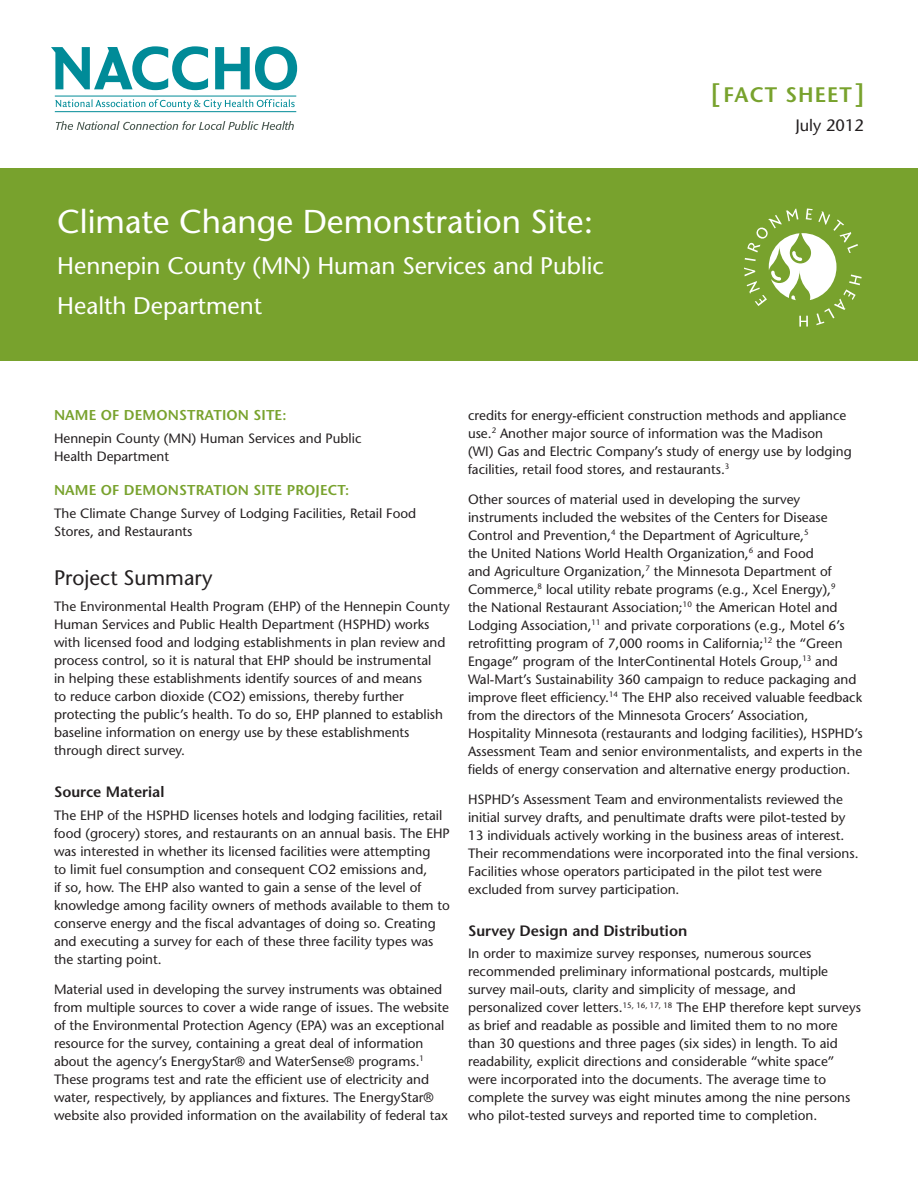
<style>
.page{position:relative;width:918px;height:1188px;background:#fff}
.page>*{position:absolute;margin:0;border:0;box-sizing:border-box;transform-origin:0 0}
.t1{font:33px "Stone Sans";color:#fff}
.t2{font:24px/40.5px "Stone Sans";color:#fff}
.A{font:21px "Stone Sans";color:#231f20}
.t3{font:600 21px "Stone Sans";letter-spacing:.05em;color:#78a22d}
.t4{font:16.5px "Stone Sans";color:#231f20}
.B{font:600 15px "Stone Sans";color:#231f20}
.C{font:600 14.25px "Stone Sans";letter-spacing:.01em;color:#78a22d}
.body_copy{font:13.5px/18px "Stone Sans";color:#231f20}
.s1{font-size:25.5px}
</style>
<div class="page">
<div style="left:0;top:168px;width:918px;height:193px;background:#78a22d"></div>
<svg style="left:56px;top:121px;width:238px;height:9px"></svg>
<svg style="left:51px;top:46px;width:157px;height:44px"></svg>
<svg style="left:215px;top:46px;width:82px;height:44px"></svg>
<svg style="left:55px;top:99px;width:240px;height:10px"></svg>
<hr style="left:55px;top:96px;width:241px;height:1px;background:#008b98">
<hr style="left:55px;top:111px;width:241px;height:1px;background:#008b98">
<svg style="left:744px;top:208px;width:118px;height:119px"></svg>
<p class="t1" style="left:57px;top:202px;width:537px">Climate Change Demonstration Site:</p>
<p class="t2" style="left:57px;top:245px;width:548px">Hennepin County (MN) Human Services and Public<br>Health Department</p>
<p class="t3" style="left:711px;top:82px;width:154px"><span class="s1">[</span> FACT SHEET<span class="s1">]</span></p>
<p class="t4" style="left:795px;top:115px;width:70px">July 2012</p>
<p class="C" style="left:54px;top:407px;width:234px">NAME OF DEMONSTRATION SITE:</p>
<p class="body_copy" style="left:54px;top:429px;width:309px">Hennepin County (MN) Human Services and Public<br>Health Department</p>
<p class="C" style="left:54px;top:482px;width:297px">NAME OF DEMONSTRATION SITE PROJECT:</p>
<p class="body_copy" style="left:54px;top:504px;width:364px">The Climate Change Survey of Lodging Facilities, Retail Food<br>Stores, and Restaurants</p>
<p class="A" style="left:54px;top:565px;width:160px">Project Summary</p>
<p class="body_copy" style="left:54px;top:598px;width:397px">The Environmental Health Program (EHP) of the Hennepin County Human Services and Public Health Department (HSPHD) works with licensed food and lodging establishments in plan review and process control, so it is natural that EHP should be instrumental<br>in helping these establishments identify sources of and means<br>to reduce carbon dioxide (CO2) emissions, thereby further protecting the public’s health. To do so, EHP planned to establish baseline information on energy use by these establishments through direct survey.</p>
<p class="B" style="left:54px;top:783px;width:112px">Source Material</p>
<p class="body_copy" style="left:54px;top:806px;width:397px">The EHP of the HSPHD licenses hotels and lodging facilities, retail food (grocery) stores, and restaurants on an annual basis. The EHP was interested in whether its licensed facilities were attempting<br>to limit fuel consumption and consequent CO2 emissions and,<br>if so, how. The EHP also wanted to gain a sense of the level of knowledge among facility owners of methods available to them to conserve energy and the fiscal advantages of doing so. Creating and executing a survey for each of these three facility types was the starting point.</p>
<p class="body_copy" style="left:54px;top:980px;width:396px">Material used in developing the survey instruments was obtained from multiple sources to cover a wide range of issues. The website of the Environmental Protection Agency (EPA) was an exceptional resource for the survey, containing a great deal of information about the agency’s EnergyStar® and WaterSense® programs.<sup>1<br></sup>These programs test and rate the efficient use of electricity and water, respectively, by appliances and fixtures. The EnergyStar® website also provided information on the availability of federal tax</p>
<p class="body_copy" style="left:468px;top:406px;width:385px">credits for energy-efficient construction methods and appliance use.<sup>2</sup> Another major source of information was the Madison (WI) Gas and Electric Company’s study of energy use by lodging facilities, retail food stores, and restaurants.<sup>3</sup></p>
<p class="body_copy" style="left:468px;top:490px;width:396px">Other sources of material used in developing the survey instruments included the websites of the Centers for Disease Control and Prevention,<sup>4</sup> the Department of Agriculture,<sup>5<br></sup>the United Nations World Health Organization,<sup>6</sup> and Food<br>and Agriculture Organization,<sup>7</sup> the Minnesota Department of Commerce,<sup>8</sup> local utility rebate programs (e.g., Xcel Energy),<sup>9<br></sup>the National Restaurant Association;<sup>10</sup> the American Hotel and Lodging Association,<sup>11</sup> and private corporations (e.g., Motel 6’s retrofitting program of 7,000 rooms in California;<sup>12</sup> the “Green Engage” program of the InterContinental Hotels Group,<sup>13</sup> and Wal-Mart’s Sustainability 360 campaign to reduce packaging and improve fleet efficiency.<sup>14</sup> The EHP also received valuable feedback from the directors of the Minnesota Grocers’ Association, Hospitality Minnesota (restaurants and lodging facilities), HSPHD’s Assessment Team and senior environmentalists, and experts in the fields of energy conservation and alternative energy production.</p>
<p class="body_copy" style="left:468px;top:790px;width:392px">HSPHD’s Assessment Team and environmentalists reviewed the initial survey drafts, and penultimate drafts were pilot-tested by 13 individuals actively working in the business areas of interest.<br>Their recommendations were incorporated into the final versions.<br>Facilities whose operators participated in the pilot test were excluded from survey participation.</p>
<p class="B" style="left:468px;top:921px;width:221px">Survey Design and Distribution</p>
<p class="body_copy" style="left:468px;top:944px;width:394px">In order to maximize survey responses, numerous sources recommended preliminary informational postcards, multiple survey mail-outs, clarity and simplicity of message, and personalized cover letters.<sup>15,</sup> <sup>16,</sup> <sup>17,</sup> <sup>18</sup> The EHP therefore kept surveys as brief and readable as possible and limited them to no more than 30 questions and three pages (six sides) in length. To aid readability, explicit directions and considerable “white space” were incorporated into the documents. The average time to complete the survey was eight minutes among the nine persons who pilot-tested surveys and reported time to completion.</p>
</div>
